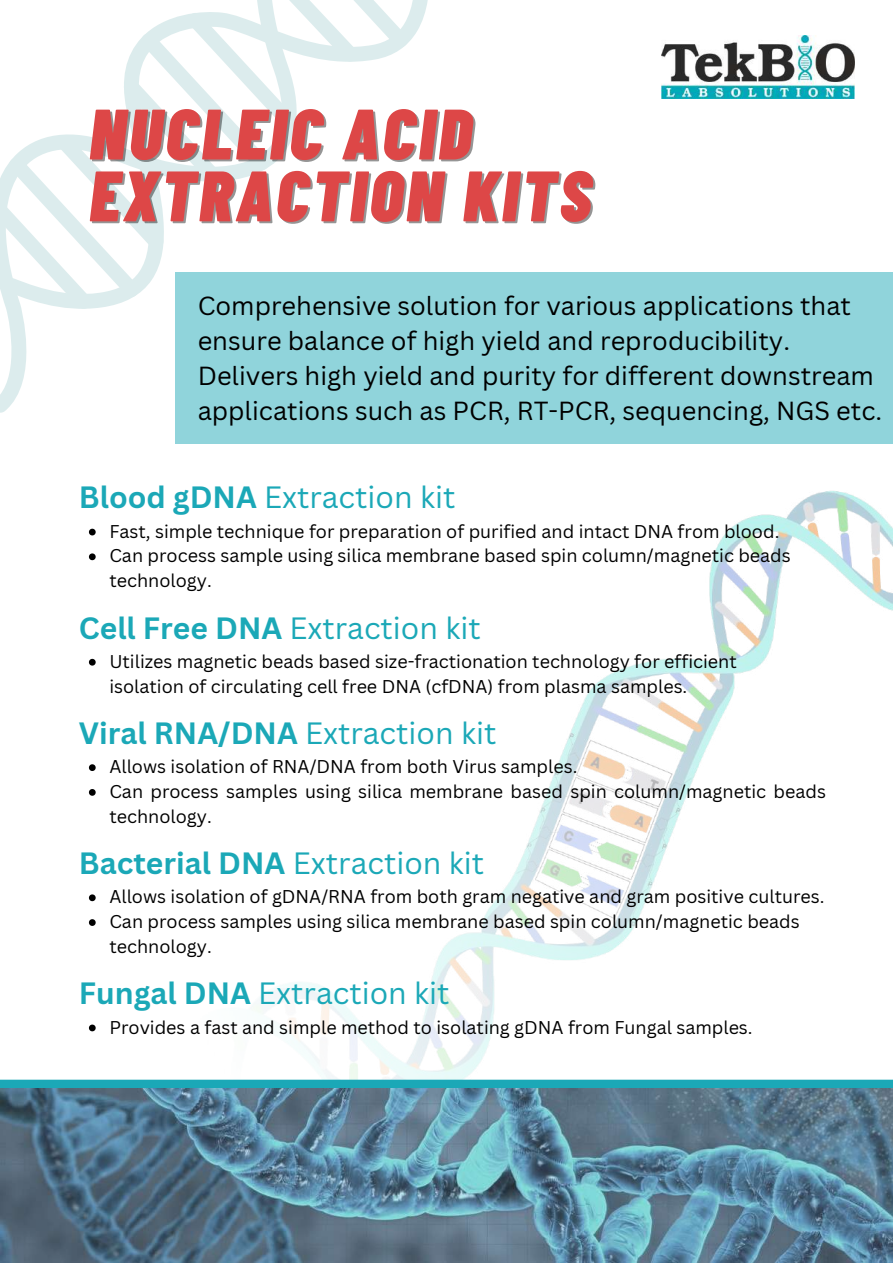
<style>
.page{position:relative;width:893px;height:1264px;background:#fff}
.page>*{position:absolute;margin:0;border:0;box-sizing:border-box;transform-origin:0 0}
.t1{font:italic 900 71.25px/61.8px "Barlow Condensed";letter-spacing:.045em;color:#dd4747}
.t2{font:30px "Canva Sans";color:#1ba8b7}
.t3{font:25.5px/34.8px "Canva Sans";color:#000}
.t4{font:18px/24.8px "Canva Sans";color:#000}
.s1{font-weight:700}
</style>
<div class="page">
<img style="left:661px;top:35px;width:192px;height:63px">
<svg style="left:0;top:0;width:428px;height:413px"></svg>
<svg style="left:0;top:0;width:407px;height:309px"></svg>
<div style="left:175px;top:272px;width:717px;height:172px;background:#90d4db"></div>
<img style="left:88px;top:491px;width:804px;height:588px">
<svg style="left:89px;top:528px;width:7px;height:7px"></svg>
<svg style="left:89px;top:553px;width:7px;height:7px"></svg>
<svg style="left:89px;top:894px;width:7px;height:7px"></svg>
<svg style="left:89px;top:919px;width:7px;height:6px"></svg>
<svg style="left:89px;top:764px;width:7px;height:7px"></svg>
<svg style="left:89px;top:789px;width:7px;height:6px"></svg>
<svg style="left:89px;top:1024px;width:7px;height:7px"></svg>
<svg style="left:89px;top:659px;width:7px;height:6px"></svg>
<div style="left:0;top:1079px;width:892px;height:9px;background:#1ba8b7"></div>
<img style="left:0;top:1088px;width:892px;height:174px">
<h1 class="t1" style="left:89px;top:100px;width:503px">NUCLEIC ACID<br>EXTRACTION KITS</h1>
<h3 class="t3" style="left:198px;top:288px;width:686px">Comprehensive solution for various applications that ensure balance of high yield and reproducibility.<br>Delivers high yield and purity for different downstream applications such as PCR, RT-PCR, sequencing, NGS etc.</h3>
<h2 class="t2" style="left:79px;top:476px;width:378px"><span class="s1">Blood gDNA</span> Extraction kit</h2>
<p class="t4" style="left:109px;top:518px;width:683px">Fast, simple technique for preparation of purified and intact DNA from blood.<br>Can process sample using silica membrane based spin column/magnetic beads technology.</p>
<h2 class="t2" style="left:79px;top:606px;width:403px"><span class="s1">Cell Free DNA</span> Extraction kit</h2>
<p class="t4" style="left:109px;top:648px;width:629px">Utilizes magnetic beads based size-fractionation technology for efficient isolation of circulating cell free DNA (cfDNA) from plasma samples.</p>
<h2 class="t2" style="left:79px;top:712px;width:419px"><span class="s1">Viral RNA/DNA</span> Extraction kit</h2>
<p class="t4" style="left:109px;top:754px;width:718px">Allows isolation of RNA/DNA from both Virus samples.<br>Can process samples using silica membrane based spin column/magnetic beads technology.</p>
<h2 class="t2" style="left:79px;top:842px;width:407px"><span class="s1">Bacterial DNA</span> Extraction kit</h2>
<p class="t4" style="left:109px;top:884px;width:716px">Allows isolation of gDNA/RNA from both gram negative and gram positive cultures.<br>Can process samples using silica membrane based spin column/magnetic beads technology.</p>
<h2 class="t2" style="left:79px;top:972px;width:372px"><span class="s1">Fungal DNA</span> Extraction kit</h2>
<p class="t4" style="left:109px;top:1014px;width:644px">Provides a fast and simple method to isolating gDNA from Fungal samples.</p>
</div>
